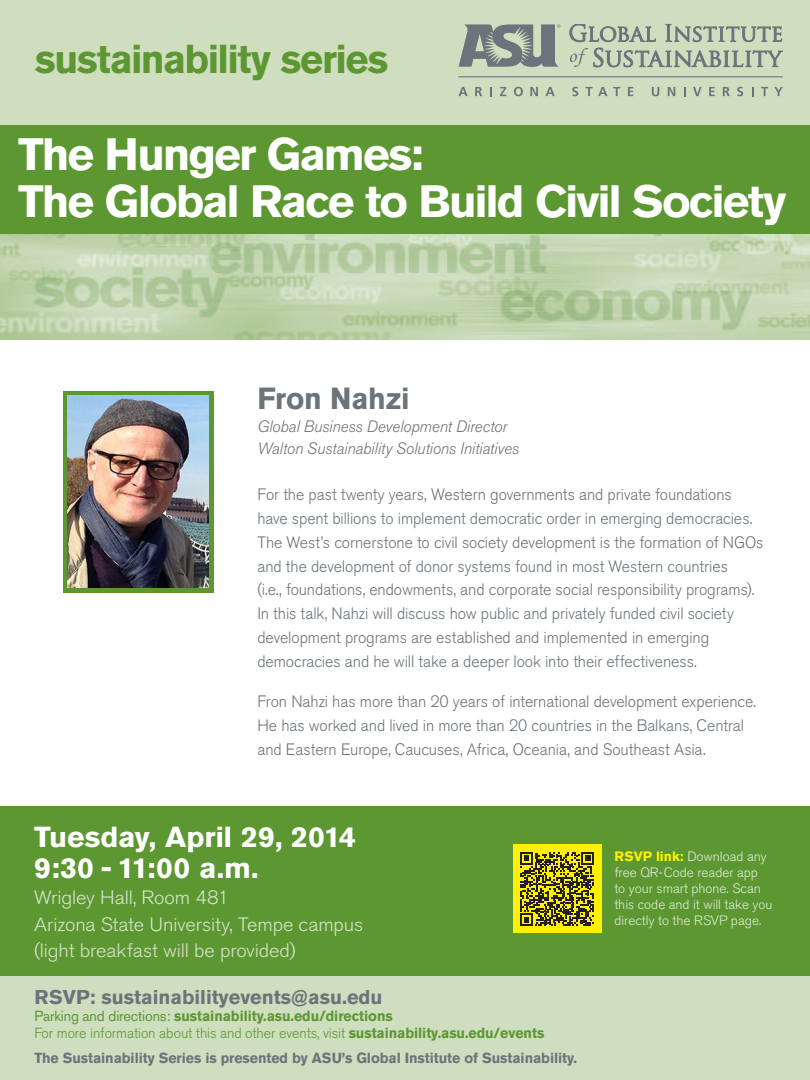
<style>
.page{position:relative;width:810px;height:1080px;background:#fff}
.page>*{position:absolute;margin:0;border:0;box-sizing:border-box;transform-origin:0 0}
.t1{font:700 45px/47.5px "Akzidenz Grotesk Pro";letter-spacing:-.045em;color:#fff}
.t2{font:700 40px "Akzidenz Grotesk Pro";letter-spacing:-.035em;color:#5c9731}
.t3{font:700 30.25px "Akzidenz Grotesk Pro";letter-spacing:-.01em;color:#6a747b}
.t4{font:700 28.75px "Akzidenz Grotesk Pro";letter-spacing:-.005em;color:#fff;scale:1.04 1}
.t5{font:700 19.88px "Akzidenz Grotesk Pro";color:#6a747b}
.t6{font:300 19.25px "Akzidenz Grotesk Pro";letter-spacing:-.005em;color:#d6e3cb;scale:1.04 1}
.t7{font:300 16.38px/23.8px "Akzidenz Grotesk Pro";letter-spacing:-.005em;color:#6a747b}
.t8{font:italic 300 16.38px/21.2px "Akzidenz Grotesk Pro";letter-spacing:-.005em;color:#6a747b}
.t9{font:300 14.5px "Akzidenz Grotesk Pro";letter-spacing:-.005em;color:#5c9731}
.t10{font:700 14.5px "Akzidenz Grotesk Pro";letter-spacing:-.005em;color:#6a747b}
.t11{font:700 14.5px "Akzidenz Grotesk Pro";letter-spacing:-.005em;color:#5c9731}
.t12{font:300 13.5px/15.9px "Akzidenz Grotesk Pro";color:#e1ebd7}
.s1{font-weight:400}
.s2{font-weight:700}
.s3{font-weight:700;color:#fff101}
</style>
<div class="page">
<img style="left:0;top:234px;width:809px;height:106px">
<div style="left:0;top:911px;width:810px;height:169px;background:#cedebf"></div>
<div style="left:0;top:124px;width:810px;height:110px;background:#5c9731"></div>
<div style="left:0;top:806px;width:810px;height:170px;background:#5c9731"></div>
<div style="left:0;top:0;width:810px;height:124px;background:#cedebf"></div>
<svg style="left:458px;top:87px;width:10px;height:9px"></svg>
<svg style="left:475px;top:87px;width:7px;height:9px"></svg>
<svg style="left:490px;top:87px;width:2px;height:9px"></svg>
<svg style="left:500px;top:87px;width:6px;height:9px"></svg>
<svg style="left:514px;top:87px;width:9px;height:9px"></svg>
<svg style="left:530px;top:87px;width:8px;height:9px"></svg>
<svg style="left:546px;top:87px;width:9px;height:9px"></svg>
<svg style="left:572px;top:87px;width:6px;height:9px"></svg>
<svg style="left:585px;top:87px;width:22px;height:9px"></svg>
<svg style="left:613px;top:87px;width:7px;height:9px"></svg>
<svg style="left:628px;top:87px;width:5px;height:9px"></svg>
<svg style="left:652px;top:87px;width:7px;height:9px"></svg>
<svg style="left:668px;top:87px;width:7px;height:9px"></svg>
<svg style="left:684px;top:87px;width:2px;height:9px"></svg>
<svg style="left:693px;top:87px;width:9px;height:9px"></svg>
<svg style="left:709px;top:87px;width:6px;height:9px"></svg>
<svg style="left:723px;top:87px;width:7px;height:9px"></svg>
<svg style="left:737px;top:87px;width:6px;height:9px"></svg>
<svg style="left:752px;top:87px;width:2px;height:9px"></svg>
<svg style="left:761px;top:87px;width:7px;height:9px"></svg>
<svg style="left:774px;top:87px;width:9px;height:9px"></svg>
<hr style="left:458px;top:76px;width:325px;height:1px;background:#6a747b">
<svg style="left:459px;top:24px;width:101px;height:43px"></svg>
<svg style="left:570px;top:24px;width:86px;height:18px"></svg>
<svg style="left:666px;top:24px;width:116px;height:18px"></svg>
<svg style="left:594px;top:48px;width:189px;height:19px"></svg>
<svg style="left:570px;top:48px;width:18px;height:19px"></svg>
<div style="left:513px;top:845px;width:88px;height:88px;background:#fff101"></div>
<svg style="left:520px;top:852px;width:74px;height:74px"></svg>
<div style="left:63px;top:391px;width:150px;height:201px;background:#5c9731"></div>
<img style="left:68px;top:396px;width:141px;height:192px">
<p class="t2" style="left:35px;top:33px;width:355px">sustainability series</p>
<p class="t1" style="left:18px;top:130px;width:770px">The Hunger Games:<br>The Global Race to Build Civil Society</p>
<p class="t3" style="left:257px;top:379px;width:154px">Fron Nahzi</p>
<p class="t8" style="left:257px;top:416px;width:263px">Global Business Development Director<br>Walton Sustainability Solutions Initiatives</p>
<p class="t7" style="left:257px;top:483px;width:508px">For the past twenty years, Western governments and private foundations have spent billions to implement democratic order in emerging democracies.<br>The West’s cornerstone to civil society development is the formation of NGOs and the development of donor systems found in most Western countries<br>(i.e., foundations, endowments, and corporate social responsibility programs).<br>In this talk, Nahzi will discuss how public and privately funded civil society development programs are established and implemented in emerging democracies and he will take a deeper look into their effectiveness.</p>
<p class="t7" style="left:257px;top:690px;width:500px">Fron Nahzi has more than 20 years of international development experience.<br>He has worked and lived in more than 20 countries in the Balkans, Central and Eastern Europe, Caucuses, Africa, Oceania, and Southeast Asia.</p>
<p class="t4" style="left:34px;top:818px;width:311px">Tuesday, April 29, 2014</p>
<p class="t4" style="left:34px;top:849px;width:217px">9:30 - 11:00 a.m.</p>
<p class="t6" style="left:34px;top:885px;width:189px">Wrigley Hall, Room 481</p>
<p class="t6" style="left:34px;top:911px;width:318px">Arizona State University, Tempe campus</p>
<p class="t6" style="left:34px;top:938px;width:253px">(light breakfast will be provided)</p>
<p class="t5" style="left:34px;top:984px;width:350px">RSVP: sustainabilityevents@asu.edu</p>
<p class="t11" style="left:34px;top:1007px;width:360px"><span class="s1">Parking and directions:</span> sustainability.asu.edu/directions</p>
<p class="t9" style="left:34px;top:1024px;width:512px">For more information about this and other events, visit <span class="s2">sustainability.asu.edu/events</span></p>
<p class="t10" style="left:34px;top:1048px;width:544px">The Sustainability Series is presented by ASU’s Global Institute of Sustainability.</p>
<p class="t12" style="left:614px;top:848px;width:160px"><span class="s3">RSVP link:</span> Download any free QR-Code reader app<br>to your smart phone. Scan this code and it will take you directly to the RSVP page.</p>
</div>
